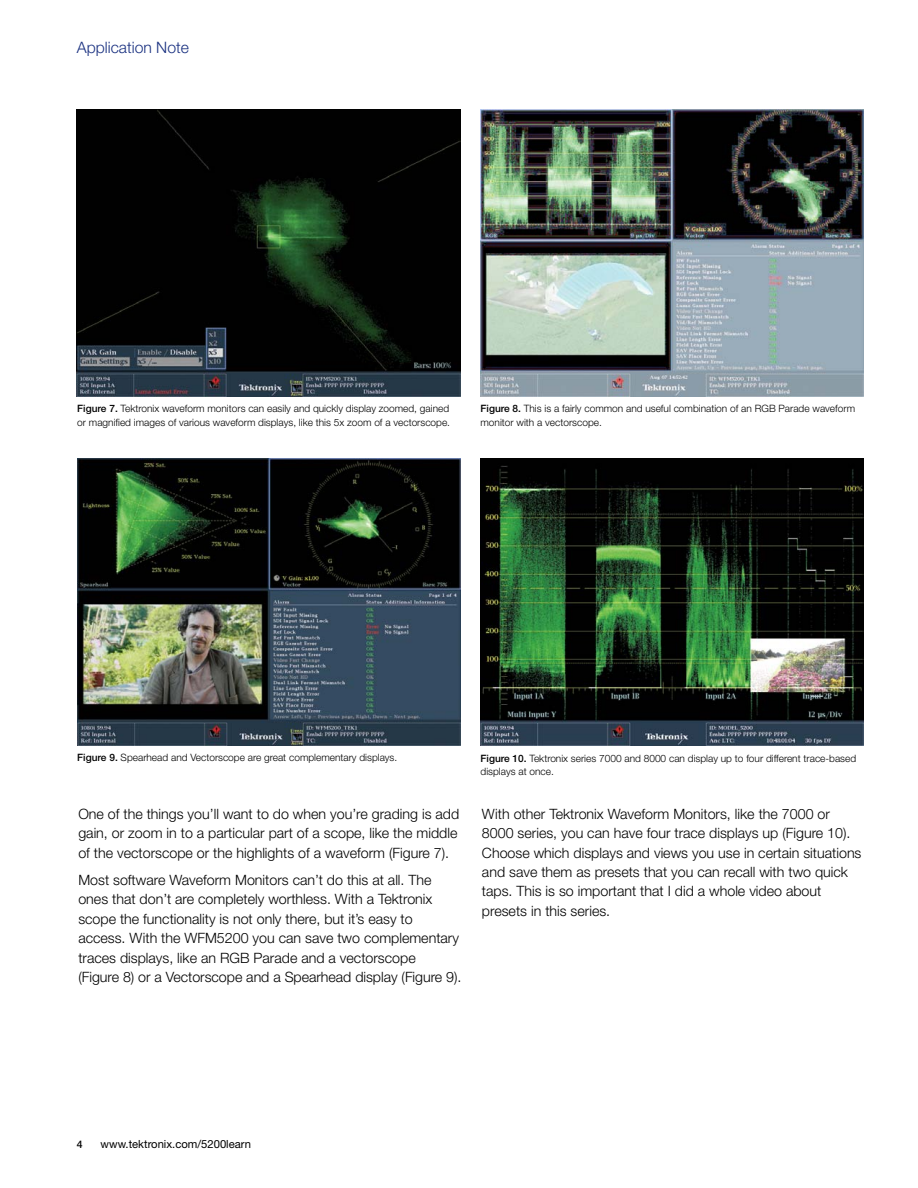
<style>
.page{position:relative;width:918px;height:1188px;background:#fff}
.page>*{position:absolute;margin:0;border:0;box-sizing:border-box;transform-origin:0 0}
.t1{font:300 15.75px "Helvetica Neue";color:#1b3281}
.t2{font:300 14.25px/19.5px "Helvetica Neue";color:#000}
.t3{font:11.25px "Helvetica Neue";color:#000}
.t4{font:500 10.5px "Helvetica Neue";color:#000}
.t5{font:300 10.2px/13.5px "Helvetica Neue";color:#000}
.s1{font-weight:500}
</style>
<div class="page">
<img style="left:77px;top:109px;width:383px;height:288px">
<img style="left:481px;top:109px;width:383px;height:288px">
<img style="left:77px;top:458px;width:383px;height:288px">
<img style="left:481px;top:458px;width:383px;height:288px">
<p class="t1" style="left:77px;top:37px;width:114px">Application Note</p>
<p class="t5" style="left:77px;top:402px;width:374px"><span class="s1">Figure 7.</span> Tektronix waveform monitors can easily and quickly display zoomed, gained or magnified images of various waveform displays, like this 5x zoom of a vectorscope.</p>
<p class="t5" style="left:481px;top:402px;width:376px"><span class="s1">Figure 8.</span> This is a fairly common and useful combination of an RGB Parade waveform monitor with a vectorscope.</p>
<p class="t5" style="left:77px;top:751px;width:322px"><span class="s1">Figure 9.</span> Spearhead and Vectorscope are great complementary displays.</p>
<p class="t5" style="left:481px;top:751px;width:377px"><span class="s1">Figure 10.</span> Tektronix series 7000 and 8000 can display up to four different trace-based displays at once.</p>
<p class="t2" style="left:78px;top:803px;width:382px">One of the things you’ll want to do when you’re grading is add gain, or zoom in to a particular part of a scope, like the middle of the vectorscope or the highlights of a waveform (Figure 7).</p>
<p class="t2" style="left:78px;top:869px;width:385px">Most software Waveform Monitors can’t do this at all. The ones that don’t are completely worthless. With a Tektronix scope the functionality is not only there, but it’s easy to access. With the WFM5200 you can save two complementary traces displays, like an RGB Parade and a vectorscope<br>(Figure 8) or a Vectorscope and a Spearhead display (Figure 9).</p>
<p class="t2" style="left:482px;top:803px;width:381px">With other Tektronix Waveform Monitors, like the 7000 or 8000 series, you can have four trace displays up (Figure 10).<br>Choose which displays and views you use in certain situations and save them as presets that you can recall with two quick taps. This is so important that I did a whole video about presets in this series.</p>
<p class="t4" style="left:77px;top:1138px;width:7px">4</p>
<p class="t3" style="left:101px;top:1138px;width:152px">www.tektronix.com/5200learn</p>
</div>
